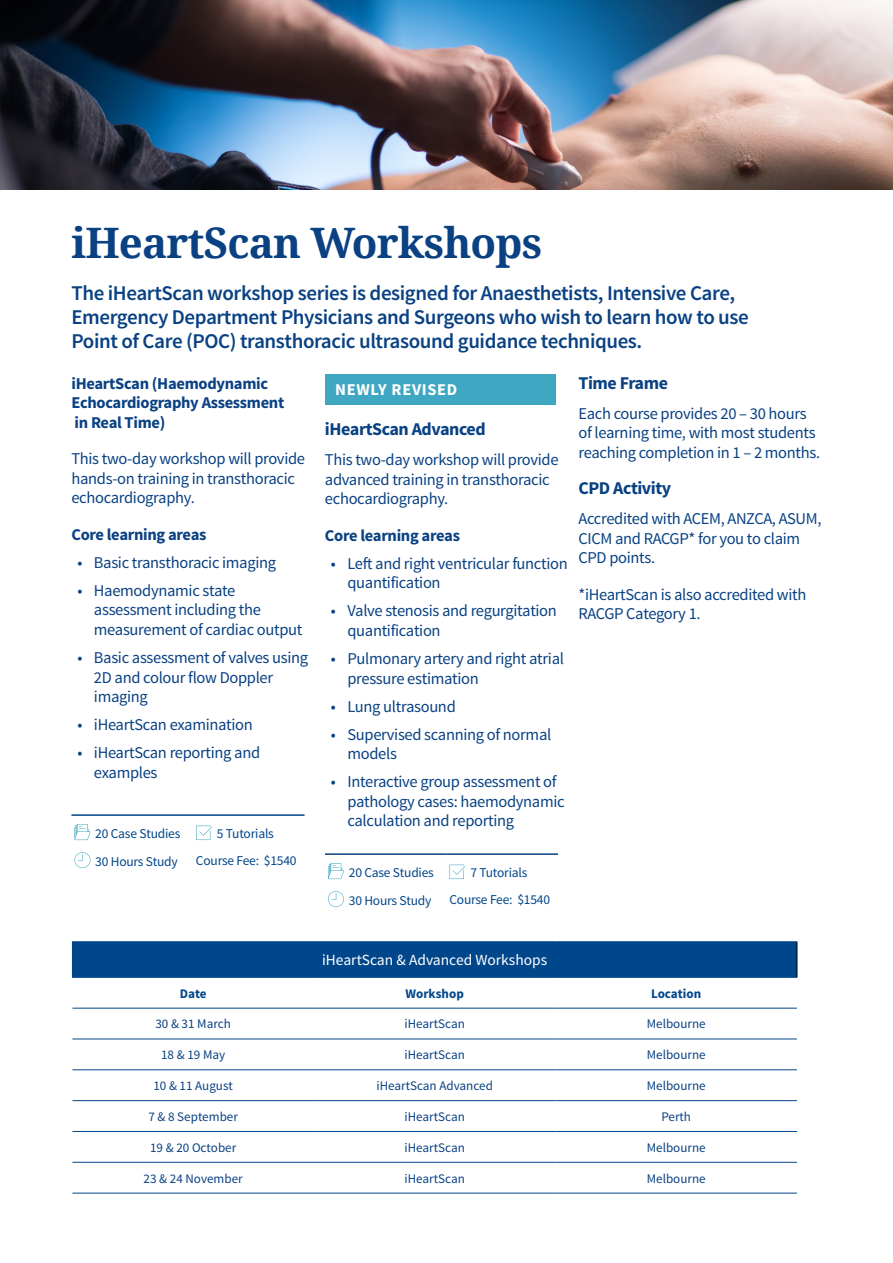
<style>
.page{position:relative;width:893px;height:1263px;background:#fff}
.page>*{position:absolute;margin:0;border:0;box-sizing:border-box;transform-origin:0 0}
.Heading{font:700 42px "Noto Serif";letter-spacing:-.02em;color:#094183}
.highlight_paragraph{font:600 21px/24px "Source Sans Pro";letter-spacing:-.02em;color:#094183}
.bold_subheadings{font:700 18px "Source Sans Pro";letter-spacing:-.025em;color:#094183}
.body_v2{font:16.5px/19.5px "Source Sans Pro";letter-spacing:-.02em;color:#094183}
.body_v2-2{font:700 16.5px/19.5px "Source Sans Pro";letter-spacing:-.02em;color:#094183}
.body_v2-3{font:700 16.5px "Source Sans Pro";letter-spacing:.04em;color:#fff}
.t1{font:15.45px "Source Sans Pro";color:#fff}
.additions{font:13.5px "Source Sans Pro";letter-spacing:-.015em;color:#00468b}
.t2{font:13.05px "Source Sans Pro";color:#094183}
.t3{font:700 13.05px "Source Sans Pro";color:#00468b}
</style>
<div class="page">
<img style="left:0;top:0;width:893px;height:189px">
<div style="left:72px;top:942px;width:725px;height:35px;background:#00468b"></div>
<svg style="left:72px;top:1007px;width:725px;height:1px"></svg>
<hr style="left:72px;top:941px;width:242px;height:1px;background:#00468b">
<hr style="left:314px;top:941px;width:241px;height:1px;background:#00468b">
<hr style="left:555px;top:941px;width:242px;height:1px;background:#00468b">
<hr style="left:72px;top:977px;width:242px;height:1px;background:#00468b">
<hr style="left:314px;top:977px;width:241px;height:1px;background:#00468b">
<hr style="left:555px;top:977px;width:242px;height:1px;background:#00468b">
<hr style="left:72px;top:1008px;width:242px;height:1px;background:#00468b">
<hr style="left:314px;top:1008px;width:241px;height:1px;background:#00468b">
<hr style="left:555px;top:1008px;width:242px;height:1px;background:#00468b">
<hr style="left:72px;top:1039px;width:242px;height:1px;background:#00468b">
<hr style="left:314px;top:1039px;width:241px;height:1px;background:#00468b">
<hr style="left:555px;top:1039px;width:242px;height:1px;background:#00468b">
<hr style="left:72px;top:1069px;width:242px;height:1px;background:#00468b">
<hr style="left:314px;top:1069px;width:241px;height:1px;background:#00468b">
<hr style="left:555px;top:1069px;width:242px;height:1px;background:#00468b">
<hr style="left:72px;top:1100px;width:242px;height:1px;background:#00468b">
<hr style="left:314px;top:1100px;width:241px;height:1px;background:#00468b">
<hr style="left:555px;top:1100px;width:242px;height:1px;background:#00468b">
<hr style="left:72px;top:1131px;width:242px;height:1px;background:#00468b">
<hr style="left:314px;top:1131px;width:241px;height:1px;background:#00468b">
<hr style="left:555px;top:1131px;width:242px;height:1px;background:#00468b">
<hr style="left:72px;top:1162px;width:242px;height:1px;background:#00468b">
<hr style="left:314px;top:1162px;width:241px;height:1px;background:#00468b">
<hr style="left:555px;top:1162px;width:242px;height:1px;background:#00468b">
<hr style="left:72px;top:1193px;width:242px;height:1px;background:#00468b">
<hr style="left:314px;top:1193px;width:241px;height:1px;background:#00468b">
<hr style="left:555px;top:1193px;width:242px;height:1px;background:#00468b">
<hr style="left:797px;top:942px;width:1px;height:35px;background:#000">
<hr style="left:325px;top:853px;width:121px;height:2px;background:#094183">
<hr style="left:446px;top:853px;width:112px;height:2px;background:#094183">
<svg style="left:328px;top:863px;width:16px;height:16px"></svg>
<svg style="left:449px;top:865px;width:17px;height:14px"></svg>
<svg style="left:328px;top:891px;width:16px;height:16px"></svg>
<hr style="left:71px;top:814px;width:122px;height:2px;background:#00468b">
<hr style="left:193px;top:814px;width:112px;height:2px;background:#00468b">
<svg style="left:74px;top:824px;width:16px;height:16px"></svg>
<svg style="left:196px;top:826px;width:16px;height:14px"></svg>
<svg style="left:74px;top:852px;width:16px;height:16px"></svg>
<div style="left:325px;top:375px;width:230px;height:30px;background:#3fa7c2"></div>
<p class="Heading" style="left:71px;top:213px;width:472px">iHeartScan Workshops</p>
<p class="highlight_paragraph" style="left:71px;top:282px;width:679px">The iHeartScan workshop series is designed for Anaesthetists, Intensive Care,<br>Emergency Department Physicians and Surgeons who wish to learn how to use<br>Point of Care (POC) transthoracic ultrasound guidance techniques.</p>
<p class="body_v2-2" style="left:71px;top:374px;width:214px">iHeartScan (Haemodynamic<br>Echocardiography Assessment in Real Time)</p>
<p class="body_v2" style="left:71px;top:449px;width:235px">This two-day workshop will provide hands-on training in transthoracic echocardiography.</p>
<p class="body_v2-2" style="left:71px;top:525px;width:137px">Core learning areas</p>
<p class="body_v2" style="left:77px;top:553px;width:200px">• Basic transthoracic imaging</p>
<p class="body_v2" style="left:94px;top:581px;width:210px;text-indent:-16px">• Haemodynamic state assessment including the measurement of cardiac output</p>
<p class="body_v2" style="left:94px;top:648px;width:216px;text-indent:-16px">• Basic assessment of valves using<br>2D and colour flow Doppler imaging</p>
<p class="body_v2" style="left:77px;top:715px;width:177px">• iHeartScan examination</p>
<p class="body_v2" style="left:94px;top:743px;width:168px;text-indent:-16px">• iHeartScan reporting and examples</p>
<p class="bold_subheadings" style="left:578px;top:371px;width:91px">Time Frame</p>
<p class="body_v2" style="left:578px;top:404px;width:243px">Each course provides 20 – 30 hours of learning time, with most students reaching completion in 1 – 2 months.</p>
<p class="bold_subheadings" style="left:578px;top:477px;width:94px">CPD Activity</p>
<p class="body_v2" style="left:578px;top:509px;width:245px">Accredited with ACEM, ANZCA, ASUM,<br>CICM and RACGP* for you to claim<br>CPD points.</p>
<p class="body_v2" style="left:578px;top:585px;width:229px">*iHeartScan is also accredited with<br>RACGP Category 1.</p>
<p class="body_v2-3" style="left:335px;top:379px;width:124px">NEWLY REVISED</p>
<p class="bold_subheadings" style="left:325px;top:418px;width:162px">iHeartScan Advanced</p>
<p class="body_v2" style="left:325px;top:450px;width:235px">This two-day workshop will provide advanced training in transthoracic echocardiography.</p>
<p class="body_v2-2" style="left:325px;top:526px;width:137px">Core learning areas</p>
<p class="body_v2" style="left:347px;top:554px;width:222px;text-indent:-16px">• Left and right ventricular function quantification</p>
<p class="body_v2" style="left:347px;top:601px;width:211px;text-indent:-16px">• Valve stenosis and regurgitation quantification</p>
<p class="body_v2" style="left:347px;top:649px;width:218px;text-indent:-16px">• Pulmonary artery and right atrial pressure estimation</p>
<p class="body_v2" style="left:331px;top:696px;width:126px">• Lung ultrasound</p>
<p class="body_v2" style="left:347px;top:724px;width:205px;text-indent:-16px">• Supervised scanning of normal models</p>
<p class="body_v2" style="left:347px;top:772px;width:219px;text-indent:-16px">• Interactive group assessment of pathology cases: haemodynamic calculation and reporting</p>
<p class="additions" style="left:95px;top:825px;width:87px">20 Case Studies</p>
<p class="additions" style="left:217px;top:825px;width:59px">5 Tutorials</p>
<p class="additions" style="left:95px;top:853px;width:84px">30 Hours Study</p>
<p class="additions" style="left:196px;top:852px;width:102px">Course Fee: $1540</p>
<p class="additions" style="left:349px;top:864px;width:87px">20 Case Studies</p>
<p class="additions" style="left:470px;top:864px;width:59px">7 Tutorials</p>
<p class="additions" style="left:349px;top:892px;width:84px">30 Hours Study</p>
<p class="additions" style="left:449px;top:891px;width:102px">Course Fee: $1540</p>
<p class="t1" style="left:322px;top:950px;width:227px">iHeartScan &amp; Advanced Workshops</p>
<p class="t3" style="left:180px;top:985px;width:28px">Date</p>
<p class="t3" style="left:405px;top:985px;width:60px">Workshop</p>
<p class="t3" style="left:651px;top:985px;width:52px">Location</p>
<p class="t2" style="left:155px;top:1016px;width:77px">30 &amp; 31 March</p>
<p class="t2" style="left:405px;top:1016px;width:62px">iHeartScan</p>
<p class="t2" style="left:647px;top:1016px;width:60px">Melbourne</p>
<p class="t2" style="left:161px;top:1047px;width:66px">18 &amp; 19 May</p>
<p class="t2" style="left:405px;top:1047px;width:62px">iHeartScan</p>
<p class="t2" style="left:647px;top:1047px;width:60px">Melbourne</p>
<p class="t2" style="left:153px;top:1078px;width:81px">10 &amp; 11 August</p>
<p class="t2" style="left:376px;top:1078px;width:118px">iHeartScan Advanced</p>
<p class="t2" style="left:647px;top:1078px;width:60px">Melbourne</p>
<p class="t2" style="left:148px;top:1108px;width:91px">7 &amp; 8 September</p>
<p class="t2" style="left:405px;top:1108px;width:62px">iHeartScan</p>
<p class="t2" style="left:661px;top:1108px;width:31px">Perth</p>
<p class="t2" style="left:150px;top:1139px;width:88px">19 &amp; 20 October</p>
<p class="t2" style="left:405px;top:1139px;width:62px">iHeartScan</p>
<p class="t2" style="left:647px;top:1139px;width:60px">Melbourne</p>
<p class="t2" style="left:144px;top:1170px;width:101px">23 &amp; 24 November</p>
<p class="t2" style="left:405px;top:1170px;width:62px">iHeartScan</p>
<p class="t2" style="left:647px;top:1170px;width:60px">Melbourne</p>
</div>
